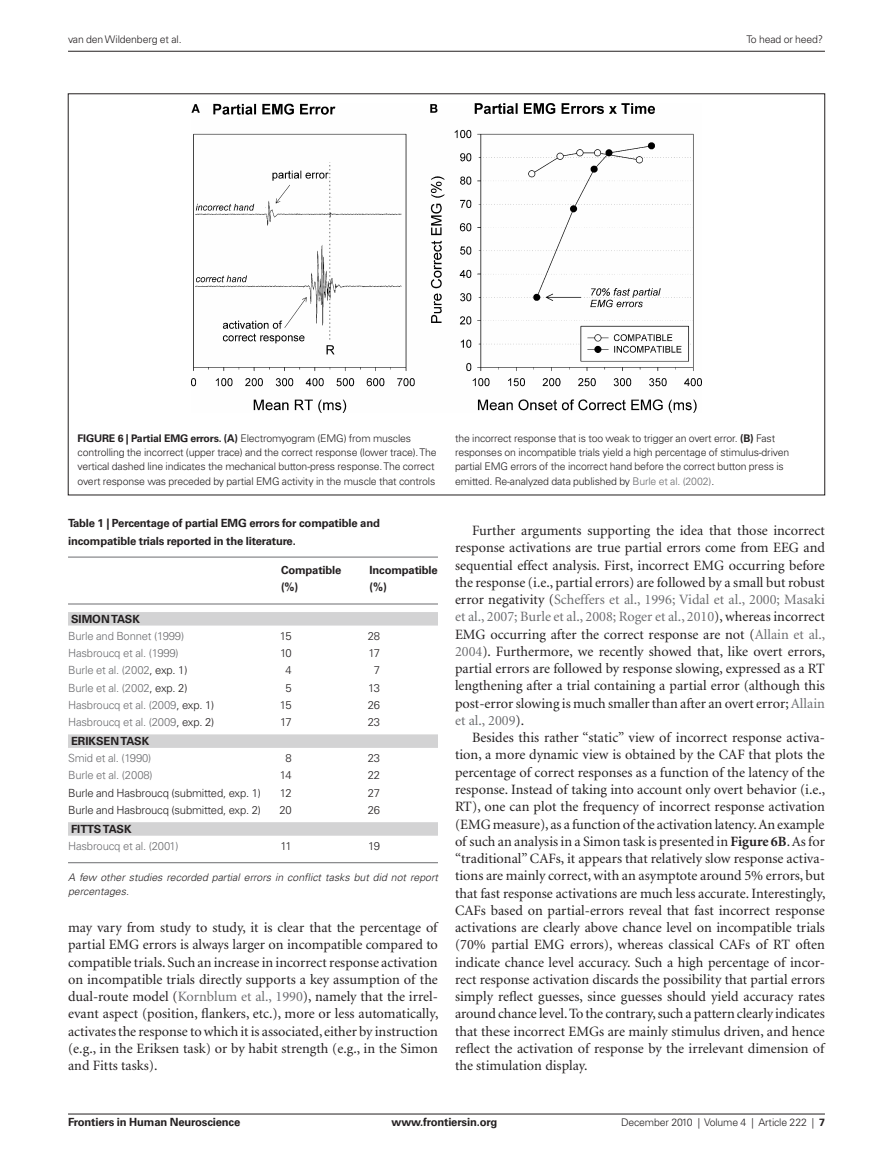
<style>
.page{position:relative;width:893px;height:1170px;background:#fff}
.page>*{position:absolute;margin:0;border:0;box-sizing:border-box;transform-origin:0 0}
.ART_tx{font:14.25px/17.2px "Minion";color:#231f20;text-align:justify}
.ART_tx1{font:14.25px/17.2px "Minion";color:#231f20;text-align:justify}
.TABLE_tx_white{font:300 11.25px "Univers";letter-spacing:-.015em;color:#6c6d70}
.TABLE_title{font:700 11.25px/17.2px "Univers";letter-spacing:-.015em;color:#231f20}
.TABLE_tx_white-2{font:300 11.25px "Univers";letter-spacing:-.015em;color:#231f20}
.TBSH{font:700 11.25px "Univers";color:#231f20}
.TABLE_col_head{font:700 11.25px "Univers";letter-spacing:-.015em;color:#231f20}
.TABLE_tx_last{font:300 11.25px "Univers";letter-spacing:-.015em;color:#6c6d70}
.TABLE_tx_last-2{font:300 11.25px "Univers";color:#231f20}
.FIGURE_tx{font:300 10.5px/14.2px "Univers";letter-spacing:-.015em;color:#231f20}
.TABLE_fn{font:italic 300 10.5px/13.5px "Univers";color:#231f20}
.s1{font-weight:700}
.s2{color:#6c6d70}
.s3{color:#231f20}
</style>
<div class="page">
<hr style="left:68px;top:1113px;width:757px;height:1px;background:#231f20">
<hr style="left:68px;top:51px;width:757px;height:1px;background:#231f20">
<img style="left:191px;top:103px;width:511px;height:309px">
<hr style="left:68px;top:556px;width:370px;height:1px;background:#6c6d70">
<hr style="left:68px;top:603px;width:370px;height:1px;background:#6c6d70">
<div style="left:68px;top:612px;width:370px;height:13px;background:#d3d3d4"></div>
<div style="left:68px;top:734px;width:370px;height:13px;background:#d3d3d4"></div>
<div style="left:68px;top:822px;width:370px;height:13px;background:#d3d3d4"></div>
<hr style="left:68px;top:862px;width:370px;height:1px;background:#6c6d70">
<p class="FIGURE_tx" style="left:68px;top:32px;width:115px">van den Wildenberg et al.</p>
<p class="FIGURE_tx" style="left:746px;top:32px;width:78px">To head or heed?</p>
<p class="FIGURE_tx" style="left:78px;top:431px;width:360px"><span class="s1">Figure 6 | Partial EMG errors. (A)</span> Electromyogram (EMG) from muscles controlling the incorrect (upper trace) and the correct response (lower trace). The vertical dashed line indicates the mechanical button-press response. The correct overt response was preceded by partial EMG activity in the muscle that controls</p>
<p class="FIGURE_tx" style="left:455px;top:431px;width:336px">the incorrect response that is too weak to trigger an overt error. <span class="s1">(B)</span> Fast responses on incompatible trials yield a high percentage of stimulus-driven partial EMG errors of the incorrect hand before the correct button press is emitted. Re-analyzed data published by <span class="s2">Burle et al. (2002)</span>.</p>
<p class="TABLE_title" style="left:68px;top:514px;width:313px">Table 1 | Percentage of partial EMG errors for compatible and incompatible trials reported in the literature.</p>
<p class="TABLE_col_head" style="left:281px;top:563px;width:78px">Compatible I</p>
<p class="TABLE_col_head" style="left:373px;top:563px;width:67px">ncompatible</p>
<p class="TABLE_col_head" style="left:281px;top:581px;width:19px">(%)</p>
<p class="TABLE_col_head" style="left:370px;top:581px;width:19px">(%)</p>
<p class="TBSH" style="left:71px;top:612px;width:49px">Simon task</p>
<p class="TABLE_tx_white" style="left:68px;top:629px;width:118px">Burle and Bonnet (1999)</p>
<p class="TABLE_tx_white-2" style="left:280px;top:629px;width:13px">15</p>
<p class="TABLE_tx_white-2" style="left:368px;top:629px;width:14px">28</p>
<p class="TABLE_tx_white" style="left:68px;top:646px;width:112px">Hasbroucq et al. (1999)</p>
<p class="TABLE_tx_white-2" style="left:280px;top:646px;width:13px">10</p>
<p class="TABLE_tx_white-2" style="left:368px;top:646px;width:13px">17</p>
<p class="TABLE_tx_white" style="left:68px;top:663px;width:121px">Burle et al. (2002<span class="s3">, exp. 1)</span></p>
<p class="TABLE_tx_white-2" style="left:285px;top:663px;width:8px">4</p>
<p class="TABLE_tx_white-2" style="left:374px;top:663px;width:8px">7</p>
<p class="TABLE_tx_white" style="left:68px;top:680px;width:121px">Burle et al. (2002<span class="s3">, exp. 2)</span></p>
<p class="TABLE_tx_white-2" style="left:285px;top:680px;width:8px">5</p>
<p class="TABLE_tx_white-2" style="left:368px;top:680px;width:13px">13</p>
<p class="TABLE_tx_white" style="left:68px;top:698px;width:148px">Hasbroucq et al. (2009<span class="s3">, exp. 1)</span></p>
<p class="TABLE_tx_white-2" style="left:280px;top:698px;width:13px">15</p>
<p class="TABLE_tx_white-2" style="left:368px;top:698px;width:14px">26</p>
<p class="TABLE_tx_white" style="left:68px;top:715px;width:148px">Hasbroucq et al. (2009<span class="s3">, exp. 2)</span></p>
<p class="TABLE_tx_white-2" style="left:280px;top:715px;width:13px">17</p>
<p class="TABLE_tx_white-2" style="left:368px;top:715px;width:14px">23</p>
<p class="TBSH" style="left:71px;top:734px;width:58px">Eriksen task</p>
<p class="TABLE_tx_white" style="left:68px;top:751px;width:85px">Smid et al. (1990)</p>
<p class="TABLE_tx_white-2" style="left:285px;top:751px;width:8px">8</p>
<p class="TABLE_tx_white-2" style="left:368px;top:751px;width:14px">23</p>
<p class="TABLE_tx_white" style="left:68px;top:768px;width:86px">Burle et al. (2008)</p>
<p class="TABLE_tx_white-2" style="left:280px;top:768px;width:13px">14</p>
<p class="TABLE_tx_white-2" style="left:368px;top:768px;width:14px">22</p>
<p class="TABLE_tx_white-2" style="left:68px;top:785px;width:194px">Burle and Hasbroucq (submitted, exp. 1)</p>
<p class="TABLE_tx_white-2" style="left:280px;top:785px;width:13px">12</p>
<p class="TABLE_tx_white-2" style="left:368px;top:785px;width:14px">27</p>
<p class="TABLE_tx_white-2" style="left:68px;top:803px;width:194px">Burle and Hasbroucq (submitted, exp. 2)</p>
<p class="TABLE_tx_white-2" style="left:279px;top:803px;width:14px">20</p>
<p class="TABLE_tx_white-2" style="left:368px;top:803px;width:14px">26</p>
<p class="TBSH" style="left:71px;top:822px;width:18px">Fitts</p>
<p class="TBSH" style="left:103px;top:822px;width:9px">task</p>
<p class="TABLE_tx_last" style="left:68px;top:839px;width:112px">Hasbroucq et al. (2001)</p>
<p class="TABLE_tx_last-2" style="left:281px;top:839px;width:13px">11</p>
<p class="TABLE_tx_last-2" style="left:368px;top:839px;width:13px">19</p>
<p class="TABLE_fn" style="left:68px;top:870px;width:371px">A few other studies recorded partial errors in conflict tasks but did not report percentages.</p>
<p class="ART_tx" style="left:455px;top:522px;width:372px;text-indent:17px">Further arguments supporting the idea that those incorrect response activations are true partial errors come from EEG and sequential effect analysis. First, incorrect EMG occurring before the response (i.e., partial errors) are followed by a small but robust error negativity (<span class="s2">Scheffers et al., 1996; Vidal et al., 2000; Masaki et al., 2007; Burle et al., 2008; Roger et al., 2010</span>), whereas incorrect EMG occurring after the correct response are not (<span class="s2">Allain et al., 2004</span>). Furthermore, we recently showed that, like overt errors, partial errors are followed by response slowing, expressed as a RT lengthening after a trial containing a partial error (although this post-error slowing is much smaller than after an overt error; <span class="s2">Allain et al., 2009</span>).</p>
<p class="ART_tx" style="left:455px;top:729px;width:372px;text-indent:17px">Besides this rather “static” view of incorrect response activa&shy;tion, a more dynamic view is obtained by the CAF that plots the percentage of correct responses as a function of the latency of the response. Instead of taking into account only overt behavior (i.e., RT), one can plot the frequency of incorrect response activation (EMG measure), as a function of the activation latency. An example of such an analysis in a Simon task is presented in <span class="s1">Figure 6B</span>. As for “traditional” CAFs, it appears that relatively slow response activa&shy;tions are mainly correct, with an asymptote around 5% errors, but that fast response activations are much less accurate. Interestingly, CAFs based on partial-errors reveal that fast incorrect response activations are clearly above chance level on incompatible trials (70% partial EMG errors), whereas classical CAFs of RT often indicate chance level accuracy. Such a high percentage of incor&shy;rect response activation discards the possibility that partial errors simply reflect guesses, since guesses should yield accuracy rates around chance level. To the contrary, such a pattern clearly indicates that these incorrect EMGs are mainly stimulus driven, and hence reflect the activation of response by the irrelevant dimension of the stimulation display.</p>
<p class="ART_tx1" style="left:68px;top:919px;width:372px">may vary from study to study, it is clear that the percentage of partial EMG errors is always larger on incompatible compared to compatible trials. Such an increase in incorrect response activation on incompatible trials directly supports a key assumption of the dual-route model (<span class="s2">Kornblum et al., 1990</span>), namely that the irrel&shy;evant aspect (position, flankers, etc.), more or less automatically, activates the response to which it is associated, either by instruction (e.g., in the Eriksen task) or by habit strength (e.g., in the Simon and Fitts tasks).</p>
<p class="TABLE_title" style="left:68px;top:1113px;width:174px">Frontiers in Human Neuroscience</p>
<p class="TABLE_title" style="left:392px;top:1113px;width:107px">www.frontiersin.org</p>
<p class="FIGURE_tx" style="left:621px;top:1115px;width:205px">December 2010 | Volume 4 | Article 222 | <span class="s1">7</span></p>
</div>
